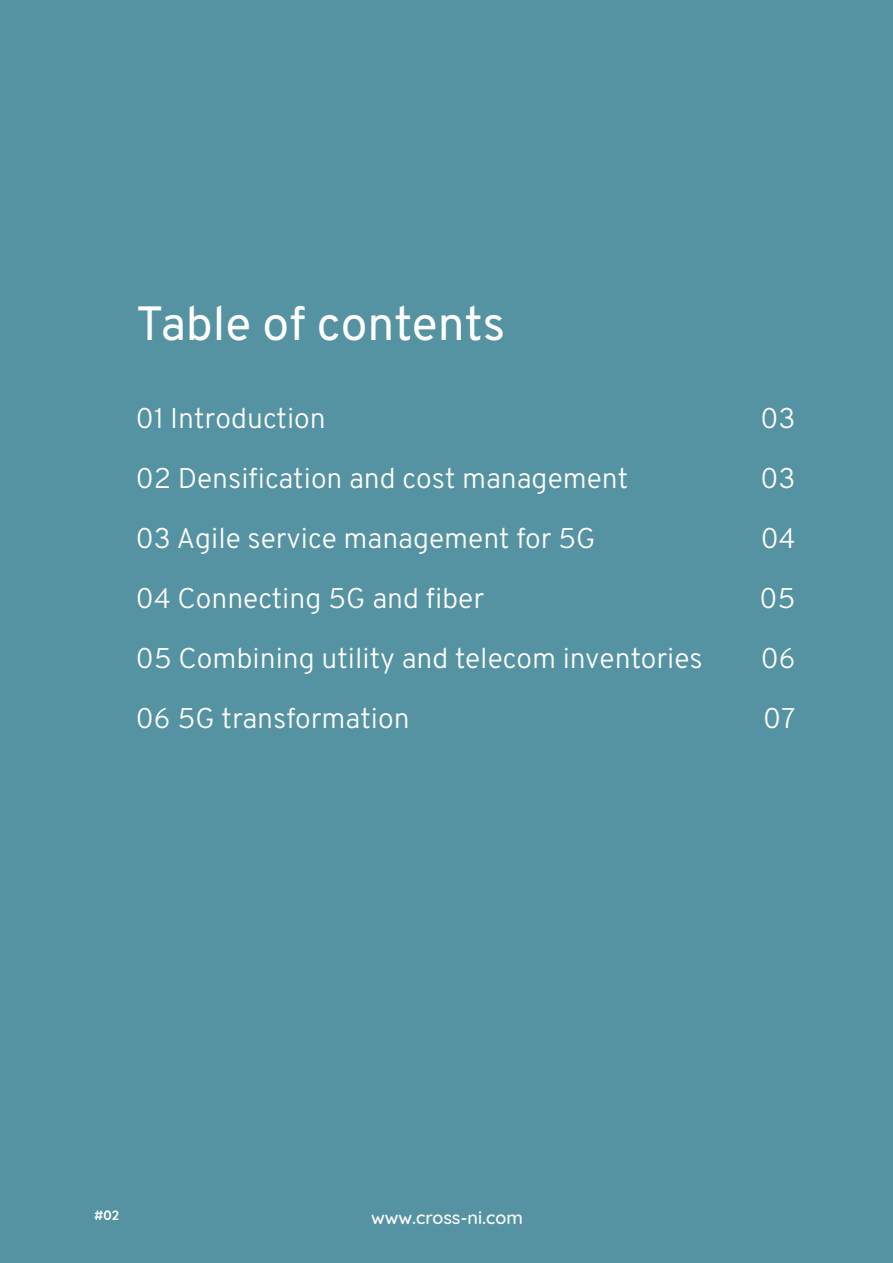
<style>
.page{position:relative;width:893px;height:1263px;background:#5693a2}
.page>*{position:absolute;margin:0;border:0;box-sizing:border-box;transform-origin:0 0}
.t1{font:48px "Overpass";color:#fff}
.t2{font:300 28.5px "Overpass";color:#fff}
.t3{font:500 18px "Quicksand";color:#fff}
.Paragraph_1{font:700 13.5px "Quicksand";color:#fff}
</style>
<div class="page">
<p class="t1" style="left:136px;top:289px;width:371px">Table of contents</p>
<p class="t2" style="left:136px;top:398px;width:191px">01 Introduction</p>
<p class="t2" style="left:761px;top:398px;width:37px">03</p>
<p class="t2" style="left:136px;top:458px;width:494px">02 Densification and cost management</p>
<p class="t2" style="left:761px;top:458px;width:37px">03</p>
<p class="t2" style="left:136px;top:518px;width:461px">03 Agile service management for 5G</p>
<p class="t2" style="left:761px;top:518px;width:36px">04</p>
<p class="t2" style="left:136px;top:578px;width:350px">04 Connecting 5G and fiber</p>
<p class="t2" style="left:759px;top:578px;width:38px">05</p>
<p class="t2" style="left:136px;top:638px;width:568px">05 Combining utility and telecom inventories</p>
<p class="t2" style="left:761px;top:638px;width:36px">06</p>
<p class="t2" style="left:136px;top:698px;width:275px">06 5G transformation</p>
<p class="t2" style="left:763px;top:698px;width:34px">07</p>
<p class="Paragraph_1" style="left:94px;top:1204px;width:26px">#02</p>
<p class="t3" style="left:371px;top:1202px;width:153px">www.cross-ni.com</p>
</div>
